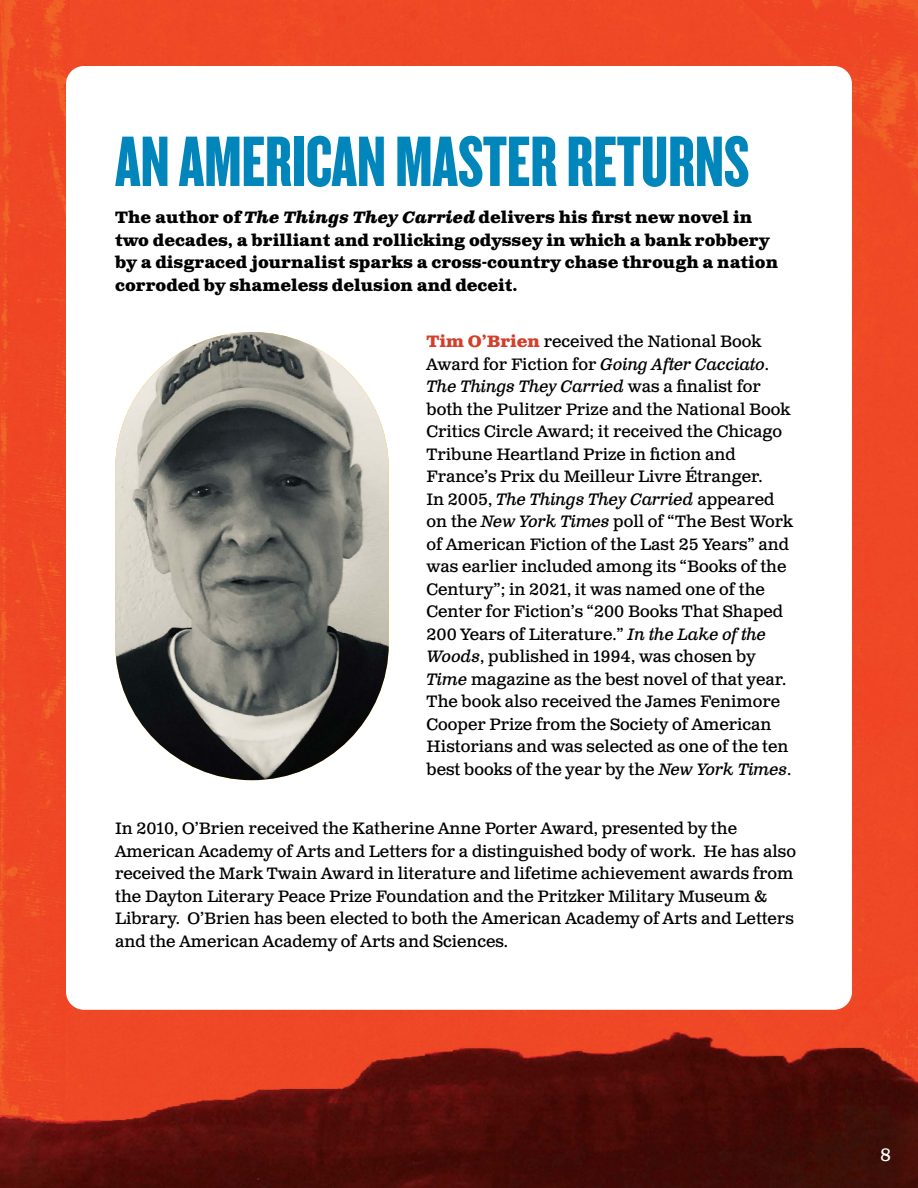
<style>
.page{position:relative;width:918px;height:1188px;background:#fff}
.page>*{position:absolute;margin:0;border:0;box-sizing:border-box;transform-origin:0 0}
.t1{font:74.1px "Knockout 68 Full Featherwt";color:#0086ba}
.t2{font:18px "Clarendon Text Pro";color:#fff}
.t3{font:16.5px/22.5px "Clarendon Text Pro";color:#000}
.t4{font:700 16.5px/22.5px "Clarendon Text Pro";color:#000}
.s1{font-style:italic}
.s2{font-weight:700;color:#d33f2a}
</style>
<div class="page">
<img style="left:0;top:0;width:918px;height:1188px">
<div style="left:66px;top:66px;width:786px;height:944px;background:#fff;border-radius:18px"></div>
<img style="left:115px;top:332px;width:274px;height:448px;border-radius:137px">
<h1 class="t1" style="left:115px;top:116px;width:636px">AN AMERICAN MASTER RETURNS</h1>
<p class="t4" style="left:115px;top:207px;width:664px">The author of <span class="s1">The Things They Carried</span> delivers his first new novel in two decades, a brilliant and rollicking odyssey in which a bank robbery by a disgraced journalist sparks a cross-country chase through a nation corroded by shameless delusion and deceit.</p>
<p class="t3" style="left:427px;top:331px;width:368px"><span class="s2">Tim O’Brien</span> received the National Book Award for Fiction for <span class="s1">Going After Cacciato</span>.<br><span class="s1">The Things They Carried</span> was a finalist for both the Pulitzer Prize and the National Book Critics Circle Award; it received the Chicago Tribune Heartland Prize in fiction and France’s Prix du Meilleur Livre Étranger.<br>In 2005, <span class="s1">The Things They Carried</span> appeared on the <span class="s1">New York Times</span> poll of “The Best Work of American Fiction of the Last 25 Years” and was earlier included among its “Books of the Century”; in 2021, it was named one of the Center for Fiction’s “200 Books That Shaped 200 Years of Literature.” <span class="s1">In the Lake of the Woods</span>, published in 1994, was chosen by <span class="s1">Time</span> magazine as the best novel of that year.<br>The book also received the James Fenimore Cooper Prize from the Society of American Historians and was selected as one of the ten best books of the year by the <span class="s1">New York Times</span>.</p>
<p class="t3" style="left:115px;top:818px;width:682px">In 2010, O’Brien received the Katherine Anne Porter Award, presented by the American Academy of Arts and Letters for a distinguished body of work. He has also received the Mark Twain Award in literature and lifetime achievement awards from the Dayton Literary Peace Prize Foundation and the Pritzker Military Museum &amp; Library. O’Brien has been elected to both the American Academy of Arts and Letters and the American Academy of Arts and Sciences.</p>
<p class="t2" style="left:880px;top:1144px;width:12px">8</p>
</div>
